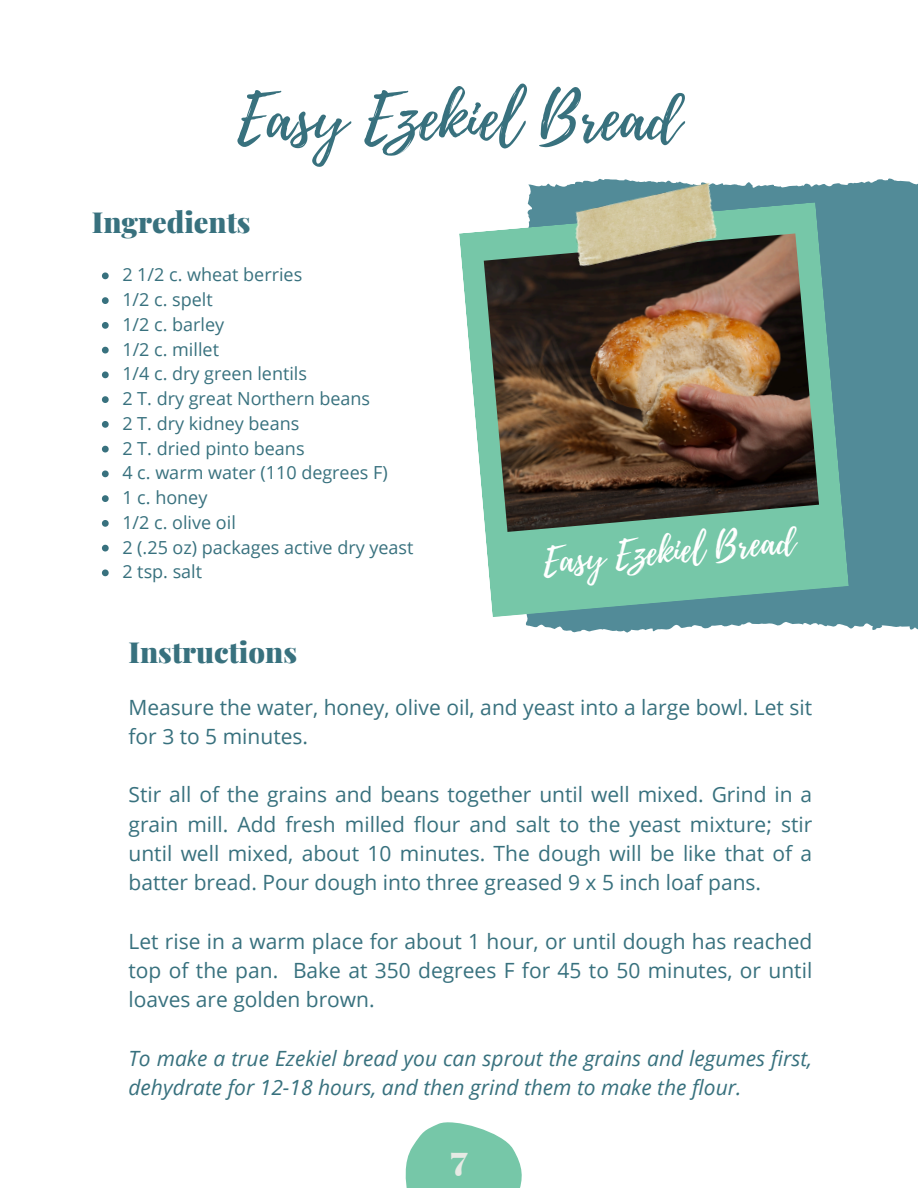
<style>
.page{position:relative;width:918px;height:1188px;background:#fff}
.page>*{position:absolute;margin:0;border:0;box-sizing:border-box;transform-origin:0 0}
.t1{font:63px "Playlist Script";color:#38717e}
.t2{font:36px "Playlist Script";color:#fff}
.t3{font:900 35.1px "Playfair Display";color:#e6eae4}
.t4{font:900 29.1px "Playfair Display";color:#38717e}
.t5{font:21px/29.2px "Open Sans";color:#38717e;text-align:justify}
.t6{font:italic 21px/29.2px "Open Sans";color:#38717e}
.t7{font:18px "Open Sans";color:#38717e}
</style>
<div class="page">
<svg style="left:526px;top:178px;width:392px;height:455px;background:#6296a1"></svg>
<svg style="left:459px;top:202px;width:390px;height:415px;background:#82c1b1"></svg>
<img style="left:484px;top:233px;width:335px;height:299px">
<img style="left:566px;top:178px;width:157px;height:92px">
<svg style="left:405px;top:1122px;width:117px;height:66px"></svg>
<svg style="left:102px;top:272px;width:7px;height:7px"></svg>
<svg style="left:102px;top:297px;width:7px;height:7px"></svg>
<svg style="left:102px;top:322px;width:7px;height:7px"></svg>
<svg style="left:102px;top:347px;width:7px;height:6px"></svg>
<svg style="left:102px;top:371px;width:7px;height:7px"></svg>
<svg style="left:102px;top:396px;width:7px;height:7px"></svg>
<svg style="left:102px;top:421px;width:7px;height:7px"></svg>
<svg style="left:102px;top:446px;width:7px;height:6px"></svg>
<svg style="left:102px;top:470px;width:7px;height:7px"></svg>
<svg style="left:102px;top:495px;width:7px;height:7px"></svg>
<svg style="left:102px;top:520px;width:7px;height:7px"></svg>
<svg style="left:102px;top:545px;width:7px;height:6px"></svg>
<svg style="left:102px;top:569px;width:7px;height:7px"></svg>
<h4 class="t1" style="left:237px;top:73px;width:445px">Easy Ezekiel Bread</h4>
<h4 class="t4" style="left:92px;top:202px;width:160px">Ingredients</h4>
<p class="t7" style="left:122px;top:262px;width:181px">2 1/2 c. wheat berries</p>
<p class="t7" style="left:122px;top:287px;width:92px">1/2 c. spelt</p>
<p class="t7" style="left:122px;top:312px;width:103px">1/2 c. barley</p>
<p class="t7" style="left:122px;top:337px;width:98px">1/2 c. millet</p>
<p class="t7" style="left:122px;top:361px;width:186px">1/4 c. dry green lentils</p>
<p class="t7" style="left:122px;top:386px;width:249px">2 T. dry great Northern beans</p>
<p class="t7" style="left:122px;top:411px;width:178px">2 T. dry kidney beans</p>
<p class="t7" style="left:122px;top:436px;width:184px">2 T. dried pinto beans</p>
<p class="t7" style="left:122px;top:460px;width:267px">4 c. warm water (110 degrees F)</p>
<p class="t7" style="left:122px;top:485px;width:87px">1 c. honey</p>
<p class="t7" style="left:122px;top:510px;width:115px">1/2 c. olive oil</p>
<h2 class="t7" style="left:122px;top:535px;width:293px">2 (.25 oz) packages active dry yeast</h2>
<h3 class="t7" style="left:122px;top:559px;width:81px">2 tsp. salt</h3>
<p class="t4" style="left:129px;top:631px;width:170px">Instructions</p>
<h4 class="t2" style="left:541px;top:536px;width:255px;rotate:-5deg">Easy Ezekiel Bread</h4>
<h3 class="t5" style="left:129px;top:692px;width:685px">Measure the water, honey, olive oil, and yeast into a large bowl. Let sit for 3 to 5 minutes.</h3>
<p class="t5" style="left:129px;top:780px;width:685px">Stir all of the grains and beans together until well mixed. Grind in a grain mill. Add fresh milled flour and salt to the yeast mixture; stir until well mixed, about 10 minutes. The dough will be like that of a batter bread. Pour dough into three greased 9 x 5 inch loaf pans.</p>
<p class="t5" style="left:129px;top:926px;width:685px">Let rise in a warm place for about 1 hour, or until dough has reached top of the pan. Bake at 350 degrees F for 45 to 50 minutes, or until loaves are golden brown.</p>
<p class="t6" style="left:129px;top:1043px;width:685px">To make a true Ezekiel bread you can sprout the grains and legumes first, dehydrate for 12-18 hours, and then grind them to make the flour.</p>
<p class="t3" style="left:450px;top:1133px;width:19px">7</p>
</div>
